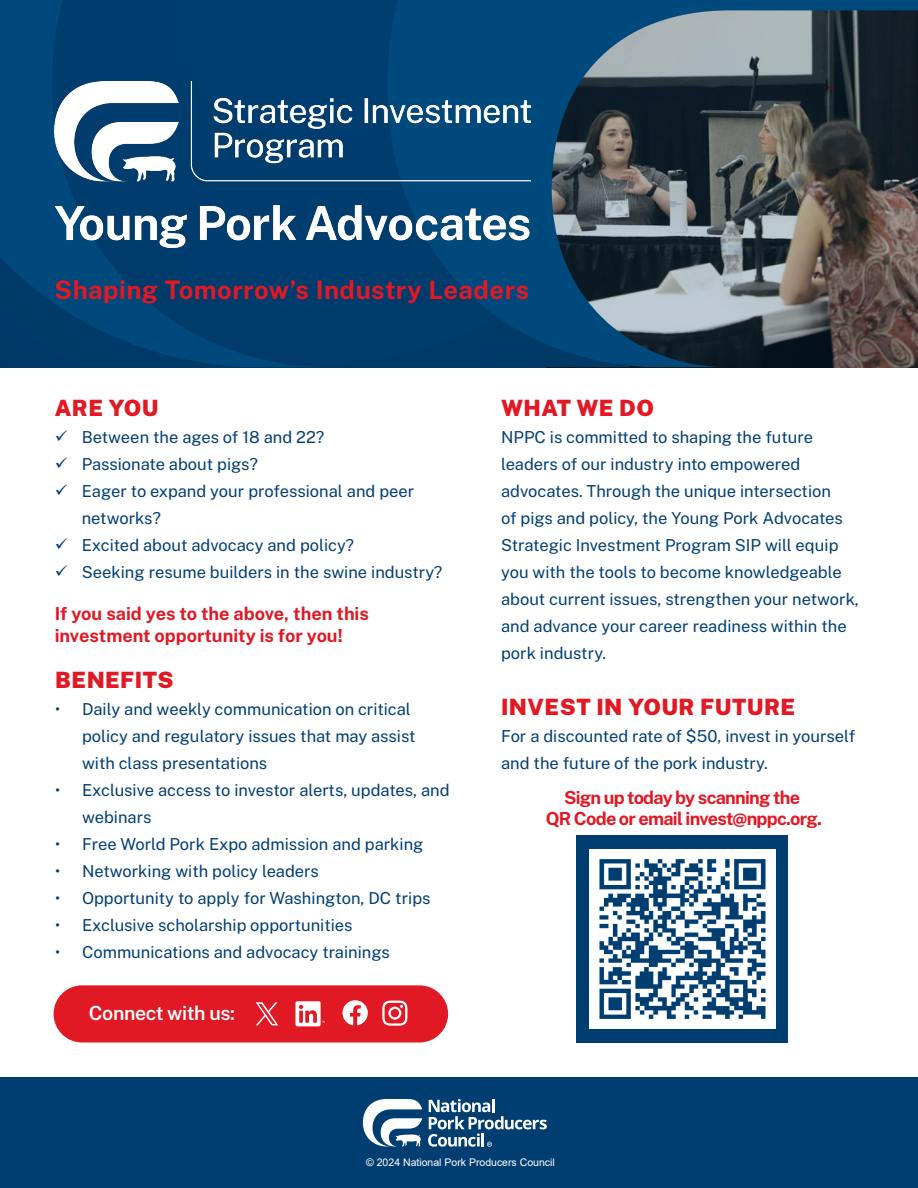
<style>
.page{position:relative;width:918px;height:1188px;background:#fff}
.page>*{position:absolute;margin:0;border:0;box-sizing:border-box;transform-origin:0 0}
.Headline{font:700 25.5px "Public Sans";letter-spacing:.02em;color:#e01925}
.t1{font:900 22.5px "Public Sans";letter-spacing:.02em;color:#e01925}
.t2{font:600 19.5px "Public Sans";letter-spacing:-.02em;color:#fff}
.t3{font:700 18px/21.6px "Public Sans";letter-spacing:-.015em;color:#e01925}
.t4{font:700 18px "Public Sans";letter-spacing:-.04em;color:#e01925}
.t5{font:16.5px/27px "Public Sans";color:#003e72}
.t6{font:10.5px "Arial";color:#fff}
</style>
<div class="page">
<div style="left:0;top:1078px;width:918px;height:110px;background:#003e72"></div>
<svg style="left:363px;top:1099px;width:59px;height:47px"></svg>
<svg style="left:428px;top:1099px;width:119px;height:48px"></svg>
<svg style="left:0;top:0;width:918px;height:367px;background:#264c69"></svg>
<div style="left:54px;top:985px;width:394px;height:58px;background:#e01925;border-radius:29px"></div>
<div style="left:576px;top:835px;width:212px;height:208px;background:#003e72"></div>
<img style="left:589px;top:850px;width:186px;height:178px">
<svg style="left:343px;top:1000px;width:25px;height:25px"></svg>
<svg style="left:256px;top:1002px;width:22px;height:23px"></svg>
<svg style="left:296px;top:1001px;width:29px;height:25px"></svg>
<svg style="left:382px;top:1001px;width:25px;height:25px"></svg>
<img style="left:55px;top:82px;width:475px;height:165px">
<p class="Headline" style="left:55px;top:271px;width:476px">Shaping Tomorrow’s Industry Leaders</p>
<p class="t1" style="left:55px;top:391px;width:105px">ARE YOU</p>
<p class="t5" style="left:82px;top:423px;width:244px">Between the ages of 18 and 22?</p>
<p class="t5" style="left:82px;top:450px;width:178px">Passionate about pigs?</p>
<p class="t5" style="left:82px;top:477px;width:334px">Eager to expand your professional and peer networks?</p>
<p class="t5" style="left:82px;top:531px;width:274px">Excited about advocacy and policy?</p>
<p class="t5" style="left:82px;top:558px;width:362px">Seeking resume builders in the swine industry?</p>
<p class="t3" style="left:55px;top:602px;width:316px">If you said yes to the above, then this investment opportunity is for you!</p>
<p class="t1" style="left:55px;top:663px;width:120px">BENEFITS</p>
<p class="t5" style="left:82px;top:695px;width:335px;text-indent:-27px">• Daily and weekly communication on critical policy and regulatory issues that may assist with class presentations</p>
<p class="t5" style="left:82px;top:776px;width:369px;text-indent:-27px">• Exclusive access to investor alerts, updates, and webinars</p>
<p class="t5" style="left:55px;top:830px;width:370px">• Free World Pork Expo admission and parking</p>
<p class="t5" style="left:55px;top:857px;width:265px">• Networking with policy leaders</p>
<p class="t5" style="left:55px;top:884px;width:377px">• Opportunity to apply for Washington, DC trips</p>
<p class="t5" style="left:55px;top:911px;width:299px">• Exclusive scholarship opportunities</p>
<p class="t5" style="left:55px;top:938px;width:336px">• Communications and advocacy trainings</p>
<p class="t2" style="left:89px;top:999px;width:148px">Connect with us:</p>
<p class="t1" style="left:501px;top:391px;width:154px">WHAT WE DO</p>
<p class="t5" style="left:501px;top:423px;width:359px">NPPC is committed to shaping the future leaders of our industry into empowered advocates. Through the unique intersection<br>of pigs and policy, the Young Pork Advocates Strategic Investment Program SIP will equip you with the tools to become knowledgeable about current issues, strengthen your network, and advance your career readiness within the pork industry.</p>
<p class="t1" style="left:501px;top:690px;width:296px">INVEST IN YOUR FUTURE</p>
<p class="t5" style="left:501px;top:722px;width:356px">For a discounted rate of $50, invest in yourself and the future of the pork industry.</p>
<p class="t4" style="left:564px;top:784px;width:238px">Sign up today by scanning the</p>
<p class="t4" style="left:546px;top:805px;width:278px">QR Code or email invest@nppc.org.</p>
<p class="t6" style="left:366px;top:1155px;width:190px">© 2024 National Pork Producers Council</p>
</div>
